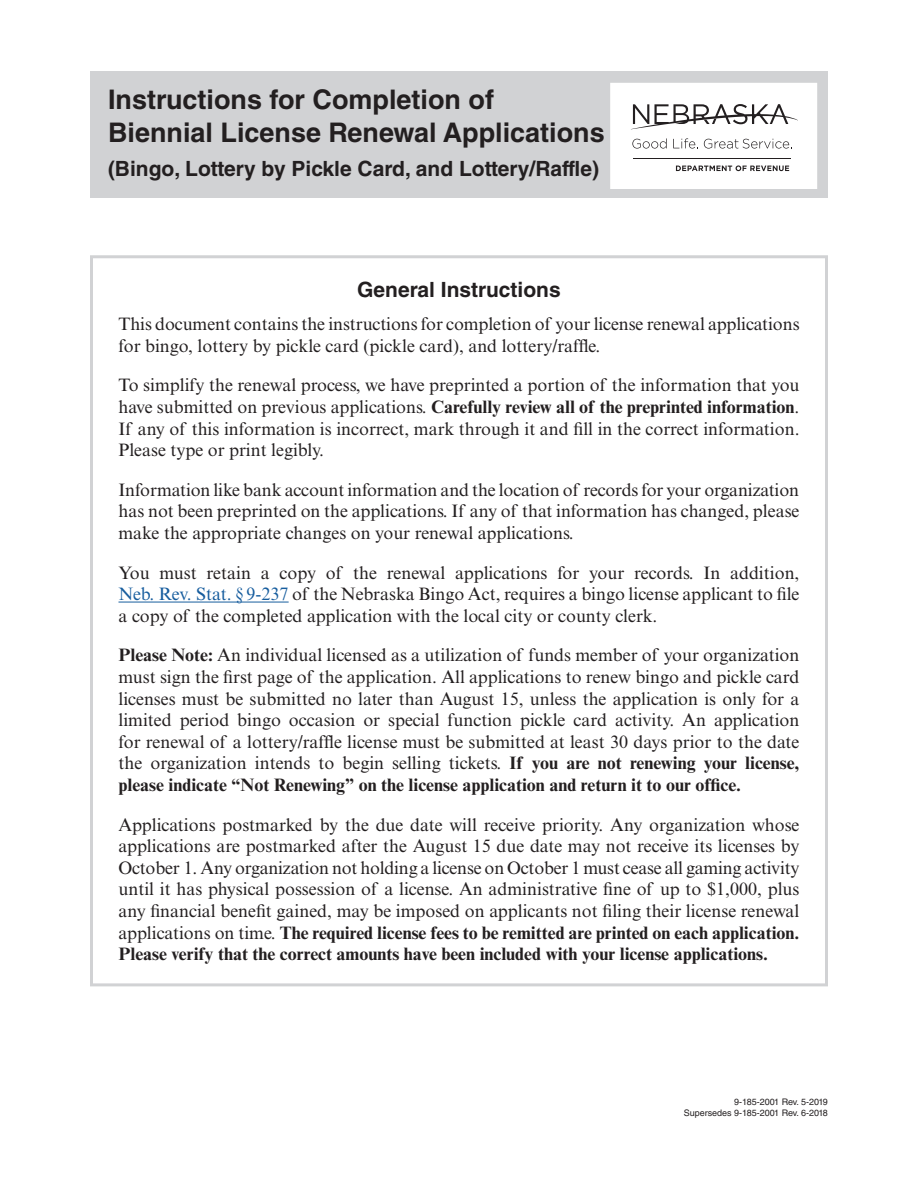
<style>
.page{position:relative;width:918px;height:1188px;background:#fff}
.page>*{position:absolute;margin:0;border:0;box-sizing:border-box;transform-origin:0 0}
.t1{font:700 27px "Helvetica LT Std";color:#231f20}
.t2{font:700 21px "Helvetica LT Std";color:#231f20}
.t3{font:18px/21.6px "Times New Roman MT Std";color:#231f20;text-align:justify}
.questions{font:9px "Helvetica LT Std";color:#231f20}
.questions-2{font:9px "Helvetica LT Std";letter-spacing:-.025em;color:#231f20}
.s1{font-weight:700}
.s2{color:#175d9e}
</style>
<div class="page">
<div style="left:90px;top:71px;width:738px;height:127px;background:#d1d2d4"></div>
<div style="left:90px;top:255px;width:738px;height:731px;border:3px solid #d1d2d4"></div>
<hr style="left:118px;top:602px;width:171px;height:1px;background:#175d9e">
<div style="left:610px;top:83px;width:207px;height:106px;background:#fff"></div>
<svg style="left:632px;top:104px;width:166px;height:25px"></svg>
<svg style="left:632px;top:138px;width:35px;height:11px"></svg>
<svg style="left:673px;top:138px;width:25px;height:11px"></svg>
<svg style="left:704px;top:139px;width:88px;height:10px"></svg>
<hr style="left:633px;top:158px;width:158px;height:1px;background:#231f20">
<svg style="left:676px;top:165px;width:113px;height:6px"></svg>
<p class="t1" style="left:108px;top:83px;width:388px">Instructions for Completion of</p>
<p class="t1" style="left:108px;top:116px;width:498px">Biennial License Renewal Applications</p>
<p class="t2" style="left:108px;top:156px;width:493px">(Bingo, Lottery by Pickle Card, and Lottery/Raffle)</p>
<p class="t2" style="left:357px;top:276px;width:205px">General Instructions</p>
<p class="t3" style="left:118px;top:313px;width:683px">This document contains the instructions for completion of your license renewal applications for bingo, lottery by pickle card (pickle card), and lottery/raffle.</p>
<p class="t3" style="left:118px;top:375px;width:683px">To simplify the renewal process, we have preprinted a portion of the information that you have submitted on previous applications. <span class="s1">Carefully review all of the preprinted information</span>.<br>If any of this information is incorrect, mark through it and fill in the correct information.<br>Please type or print legibly.</p>
<p class="t3" style="left:118px;top:479px;width:683px">Information like bank account information and the location of records for your organization has not been preprinted on the applications. If any of that information has changed, please make the appropriate changes on your renewal applications.</p>
<p class="t3" style="left:118px;top:562px;width:683px">You must retain a copy of the renewal applications for your records. In addition, <span class="s2">Neb. Rev. Stat. § 9-237</span> of the Nebraska Bingo Act, requires a bingo license applicant to file a copy of the completed application with the local city or county clerk.</p>
<p class="t3" style="left:118px;top:645px;width:683px"><span class="s1">Please Note:</span> An individual licensed as a utilization of funds member of your organization must sign the first page of the application. All applications to renew bingo and pickle card licenses must be submitted no later than August 15, unless the application is only for a limited period bingo occasion or special function pickle card activity. An application for renewal of a lottery/raffle license must be submitted at least 30 days prior to the date the organization intends to begin selling tickets. <span class="s1">If you are not renewing your license, please indicate “Not Renewing” on the license application and return it to our office.</span></p>
<p class="t3" style="left:118px;top:814px;width:683px">Applications postmarked by the due date will receive priority. Any organization whose applications are postmarked after the August 15 due date may not receive its licenses by October 1. Any organization not holding a license on October 1 must cease all gaming activity until it has physical possession of a license. An administrative fine of up to $1,000, plus any financial benefit gained, may be imposed on applicants not filing their license renewal applications on time. <span class="s1">The required license fees to be remitted are printed on each application.<br>Please verify that the correct amounts have been included with your license applications.</span></p>
<p class="questions-2" style="left:734px;top:1097px;width:95px">9-185-2001 Rev. 5-2019</p>
<p class="questions" style="left:684px;top:1108px;width:146px">Supersedes 9-185-2001 Rev. 6-2018</p>
</div>
